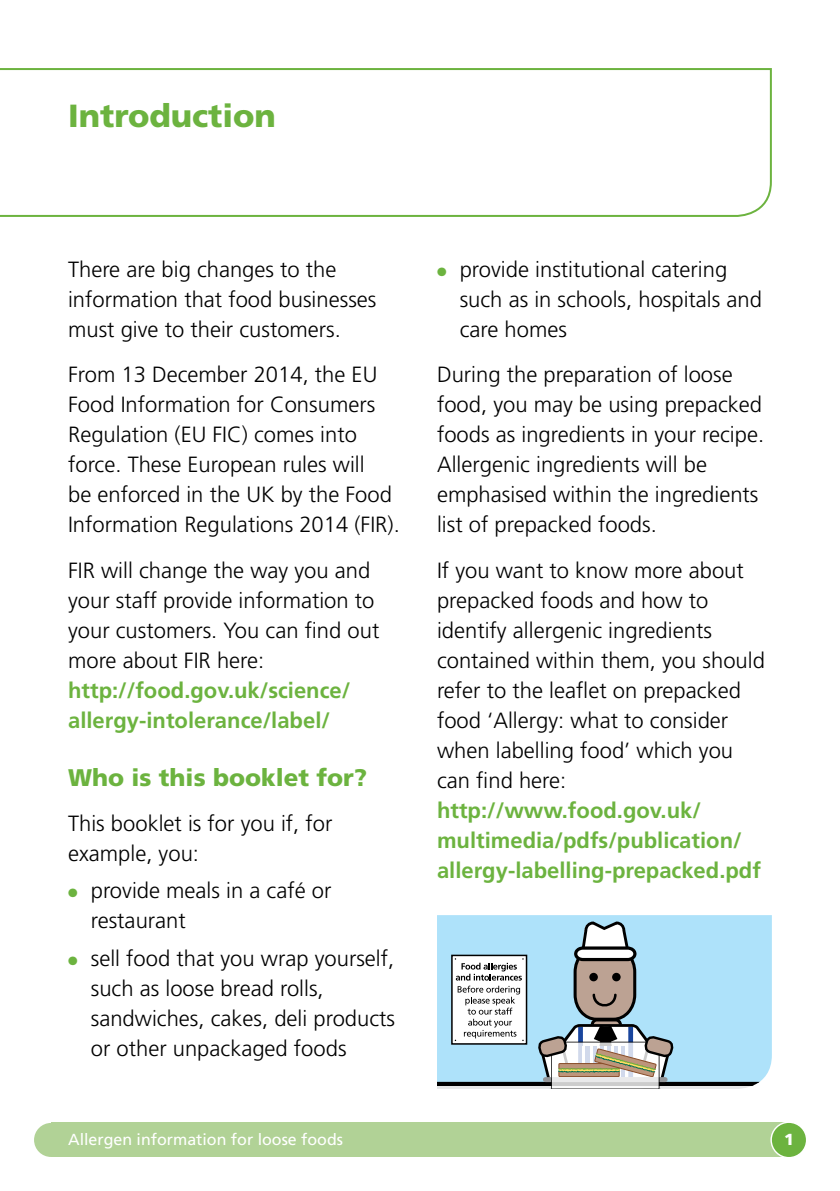
<style>
.page{position:relative;width:840px;height:1191px;background:#fff}
.page>*{position:absolute;margin:0;border:0;box-sizing:border-box;transform-origin:0 0}
._03_-_Section_head-w{font:900 32px "Frutiger";color:#6cb33f}
.t1{font:900 24px "Frutiger";color:#6cb33f}
._01_-_Main_text{font:300 22px/30px "Frutiger";color:#000}
._01_-_Main_text_-_3{font:300 22px/30px "Frutiger";color:#000}
.t2{font:16px "Frutiger";color:#fff}
.t3{font:900 16px "Frutiger";color:#fff}
.s1{font-weight:700;color:#6cb33f}
.s2{color:#6cb33f}
</style>
<div class="page">
<div style="left:51px;top:1123px;width:737px;height:34px;background:#b1d296"></div>
<div style="left:770px;top:1122px;width:36px;height:35px;background:#6cb33f;border-radius:50%"></div>
<div style="left:770px;top:1121px;width:36px;height:37px;border:1px solid #fff;border-radius:50%"></div>
<div style="left:34px;top:1123px;width:34px;height:34px;background:#b1d296;border-radius:50%"></div>
<svg style="left:0;top:68px;width:772px;height:149px"></svg>
<svg style="left:437px;top:915px;width:334px;height:6px;background:#afe2fa"></svg>
<svg style="left:437px;top:921px;width:334px;height:168px;background:#aeccd9"></svg>
<svg style="left:553px;top:1079px;width:104px;height:8px"></svg>
<p class="_03_-_Section_head-w" style="left:68px;top:96px;width:209px">Introduction</p>
<p class="_01_-_Main_text" style="left:68px;top:255px;width:310px">There are big changes to the information that food businesses must give to their customers.</p>
<p class="_01_-_Main_text" style="left:68px;top:360px;width:328px">From 13 December 2014, the EU<br>Food Information for Consumers<br>Regulation (EU FIC) comes into force. These European rules will<br>be enforced in the UK by the Food<br>Information Regulations 2014 (FIR).</p>
<p class="_01_-_Main_text" style="left:68px;top:555px;width:312px">FIR will change the way you and your staff provide information to your customers. You can find out more about FIR here: <span class="s1">http://food.gov.uk/science/ allergy-intolerance/label/</span></p>
<h2 class="t1" style="left:68px;top:762px;width:300px">Who is this booklet for?</h2>
<p class="_01_-_Main_text_-_3" style="left:68px;top:808px;width:266px">This booklet is for you if, for example, you:</p>
<p class="_01_-_Main_text_-_3" style="left:91px;top:876px;width:242px;text-indent:-23px"><span class="s2">●</span> provide meals in a café or restaurant</p>
<p class="_01_-_Main_text_-_3" style="left:91px;top:943px;width:305px;text-indent:-23px"><span class="s2">●</span> sell food that you wrap yourself, such as loose bread rolls, sandwiches, cakes, deli products or other unpackaged foods</p>
<p class="_01_-_Main_text_-_3" style="left:459px;top:255px;width:303px;text-indent:-23px"><span class="s2">●</span> provide institutional catering such as in schools, hospitals and care homes</p>
<p class="_01_-_Main_text" style="left:437px;top:360px;width:326px">During the preparation of loose food, you may be using prepacked foods as ingredients in your recipe.<br>Allergenic ingredients will be emphasised within the ingredients list of prepacked foods.</p>
<p class="_01_-_Main_text_-_3" style="left:437px;top:555px;width:329px">If you want to know more about prepacked foods and how to identify allergenic ingredients contained within them, you should refer to the leaflet on prepacked food ‘Allergy: what to consider when labelling food’ which you can find here: <span class="s1">http://www.food.gov.uk/ multimedia/pdfs/publication/ allergy-labelling-prepacked.pdf</span></p>
<p class="t2" style="left:68px;top:1130px;width:276px">Allergen information for loose foods</p>
<p class="t3" style="left:783px;top:1130px;width:11px">1</p>
</div>
